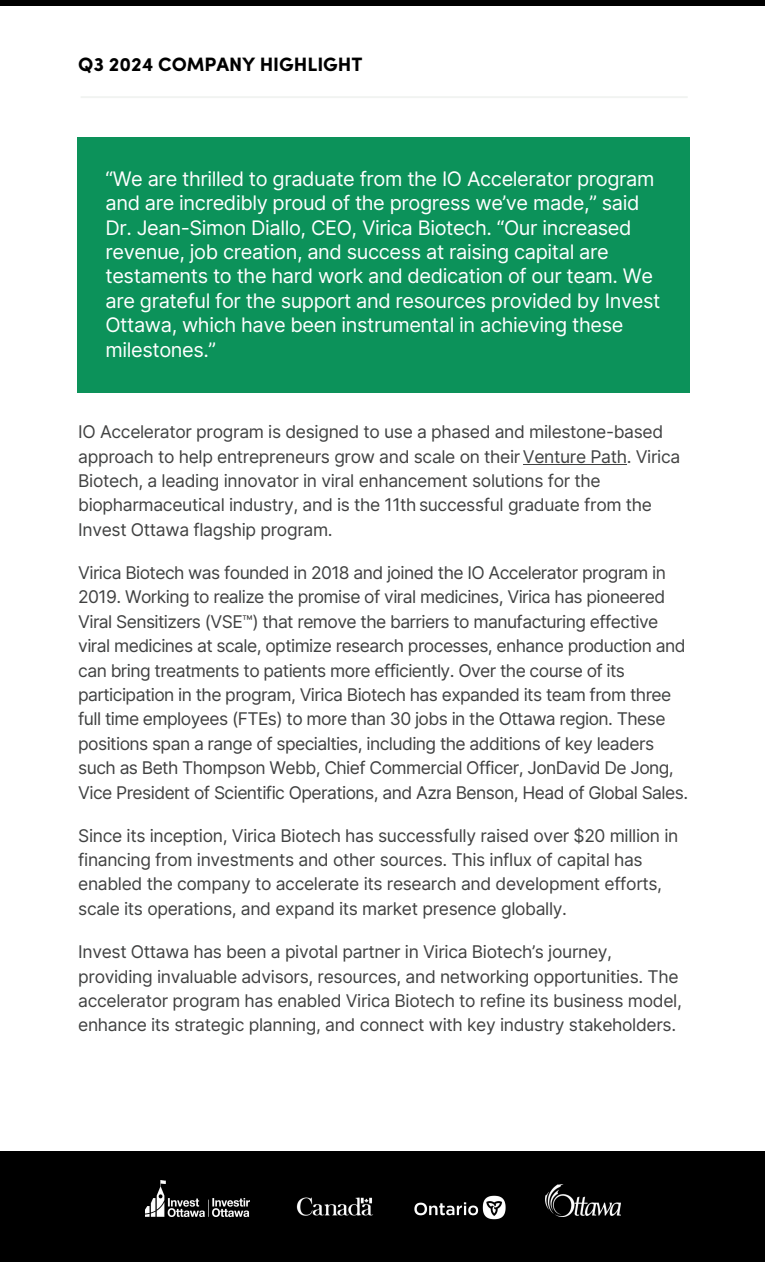
<style>
.page{position:relative;width:765px;height:1262px;background:#fff}
.page>*{position:absolute;margin:0;border:0;box-sizing:border-box;transform-origin:0 0}
.t1{font:20px/24.4px "Inter";letter-spacing:-.02em;color:#fff}
.t2{font:700 19.38px "Sofia Pro";color:#000}
.t3{font:17.5px/24.4px "Inter";letter-spacing:-.02em;color:#404141}
</style>
<div class="page">
<div style="left:0;top:0;width:765px;height:6px;background:#000"></div>
<div style="left:0;top:1151px;width:765px;height:111px;background:#000"></div>
<hr style="left:81px;top:96px;width:607px;height:2px;background:#f1f3f1">
<div style="left:77px;top:137px;width:613px;height:256px;background:#0c925a"></div>
<img style="left:145px;top:1180px;width:105px;height:36px">
<img style="left:296px;top:1197px;width:77px;height:18px">
<img style="left:414px;top:1195px;width:92px;height:25px">
<img style="left:546px;top:1184px;width:75px;height:32px">
<hr style="left:523px;top:463px;width:104px;height:1px;background:#404141">
<p class="t2" style="left:78px;top:56px;width:286px">Q3 2024 COMPANY HIGHLIGHT</p>
<h1 class="t1" style="left:106px;top:166px;width:556px">“We are thrilled to graduate from the IO Accelerator program and are incredibly proud of the progress we’ve made,” said Dr. Jean-Simon Diallo, CEO, Virica Biotech. “Our increased revenue, job creation, and success at raising capital are testaments to the hard work and dedication of our team. We are grateful for the support and resources provided by Invest Ottawa, which have been instrumental in achieving these milestones.”</h1>
<p class="t3" style="left:78px;top:420px;width:604px">IO Accelerator program is designed to use a phased and milestone-based approach to help entrepreneurs grow and scale on their Venture Path. Virica Biotech, a leading innovator in viral enhancement solutions for the biopharmaceutical industry, and is the 11th successful graduate from the Invest Ottawa flagship program.</p>
<p class="t3" style="left:78px;top:561px;width:611px">Virica Biotech was founded in 2018 and joined the IO Accelerator program in 2019. Working to realize the promise of viral medicines, Virica has pioneered Viral Sensitizers (VSE™) that remove the barriers to manufacturing effective viral medicines at scale, optimize research processes, enhance production and can bring treatments to patients more efficiently. Over the course of its participation in the program, Virica Biotech has expanded its team from three full time employees (FTEs) to more than 30 jobs in the Ottawa region. These positions span a range of specialties, including the additions of key leaders such as Beth Thompson Webb, Chief Commercial Officer, JonDavid De Jong, Vice President of Scientific Operations, and Azra Benson, Head of Global Sales.</p>
<p class="t3" style="left:78px;top:823px;width:602px">Since its inception, Virica Biotech has successfully raised over $20 million in financing from investments and other sources. This influx of capital has enabled the company to accelerate its research and development efforts, scale its operations, and expand its market presence globally.</p>
<p class="t3" style="left:78px;top:940px;width:605px">Invest Ottawa has been a pivotal partner in Virica Biotech’s journey, providing invaluable advisors, resources, and networking opportunities. The accelerator program has enabled Virica Biotech to refine its business model, enhance its strategic planning, and connect with key industry stakeholders.</p>
</div>
